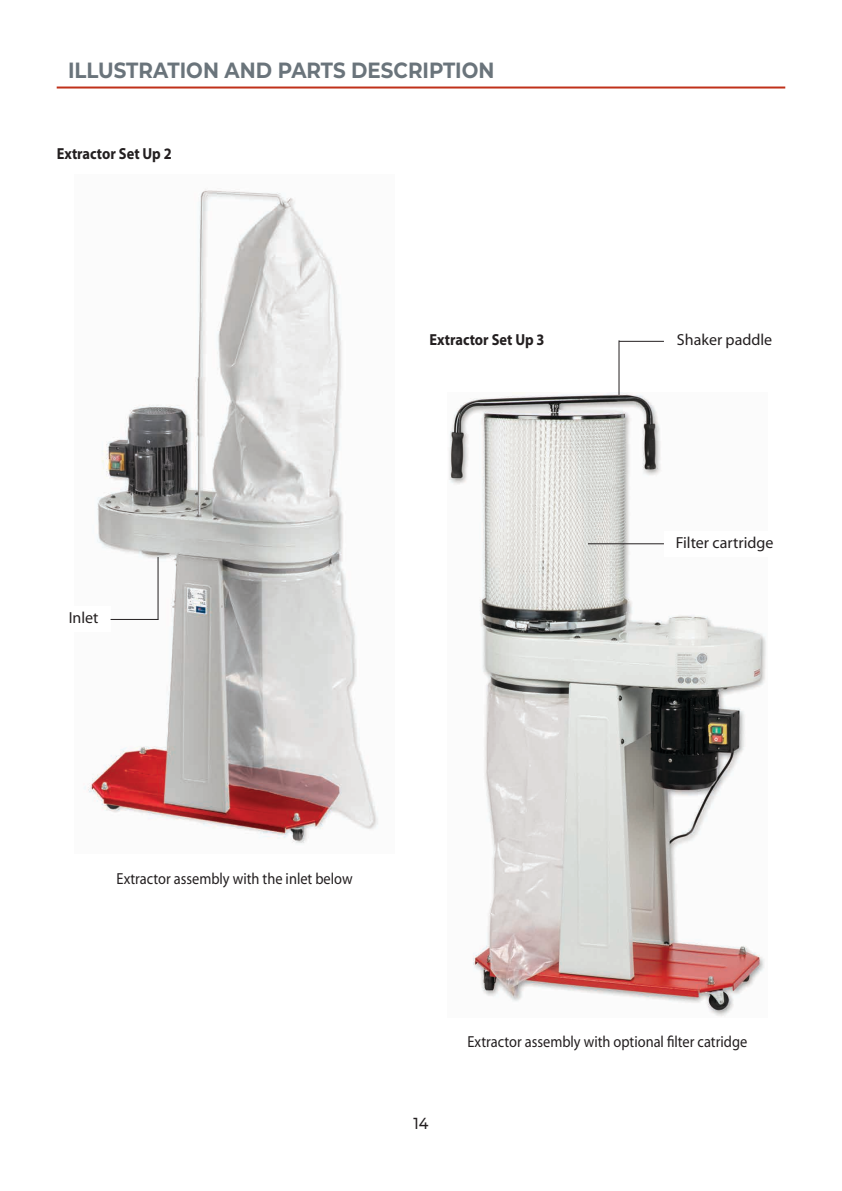
<style>
.page{position:relative;width:842px;height:1191px;background:#fff}
.page>*{position:absolute;margin:0;border:0;box-sizing:border-box;transform-origin:0 0}
.Main_Heading_Left{font:700 22px "Montserrat";color:#6a747b;scale:.9 1}
.Manual_Text{font:16px "Myriad";color:#231f20;scale:.9 1}
.Image_Description{font:16px "Myriad";color:#231f20}
.Sub_Heading{font:700 16px "Myriad";color:#231f20;scale:.9 1}
.Page_Numbers{font:500 16px "Montserrat";color:#231f20;scale:.9 1}
</style>
<div class="page">
<hr style="left:57px;top:86px;width:728px;height:2px;background:#c0311a">
<img style="left:84px;top:189px;width:294px;height:655px">
<img style="left:449px;top:392px;width:317px;height:625px">
<div style="left:57px;top:606px;width:54px;height:26px;background:#fff"></div>
<div style="left:664px;top:531px;width:121px;height:26px;background:#fff"></div>
<hr style="left:158px;top:557px;width:1px;height:62px;background:#231f20">
<hr style="left:111px;top:619px;width:48px;height:1px;background:#231f20">
<hr style="left:588px;top:543px;width:76px;height:1px;background:#231f20">
<hr style="left:619px;top:341px;width:45px;height:1px;background:#231f20">
<hr style="left:618px;top:340px;width:1px;height:55px;background:#231f20">
<p class="Main_Heading_Left" style="left:68px;top:54px;width:475px">ILLUSTRATION AND PARTS DESCRIPTION</p>
<p class="Sub_Heading" style="left:57px;top:145px;width:129px">Extractor Set Up 2</p>
<p class="Image_Description" style="left:69px;top:609px;width:31px">Inlet</p>
<p class="Sub_Heading" style="left:429px;top:331px;width:129px">Extractor Set Up 3</p>
<p class="Image_Description" style="left:677px;top:332px;width:97px">Shaker paddle</p>
<p class="Image_Description" style="left:676px;top:534px;width:99px">Filter cartridge</p>
<p class="Manual_Text" style="left:117px;top:870px;width:264px">Extractor assembly with the inlet below</p>
<p class="Page_Numbers" style="left:413px;top:1112px;width:18px">14</p>
<p class="Manual_Text" style="left:467px;top:1033px;width:312px">Extractor assembly with optional filter catridge</p>
</div>
